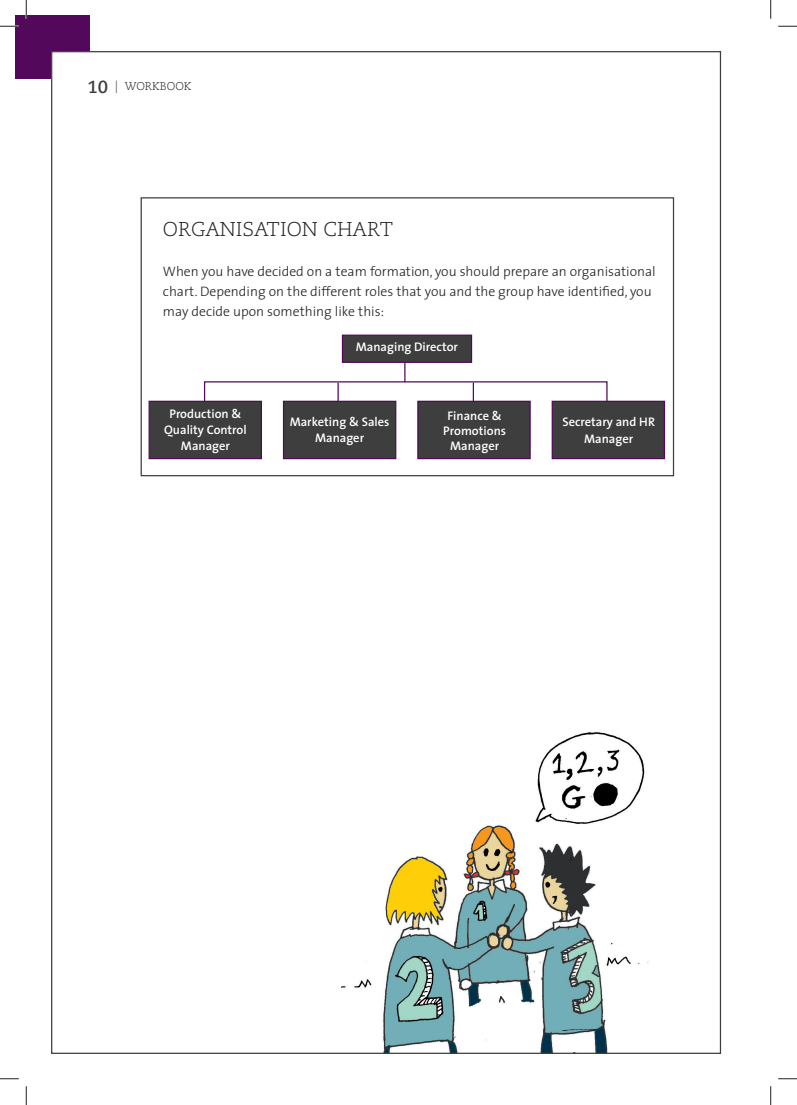
<style>
.page{position:relative;width:797px;height:1105px;background:#fff}
.page>*{position:absolute;margin:0;border:0;box-sizing:border-box;transform-origin:0 0}
.t1{font:300 20px "Caecilia LT Std";color:#231f20}
.t2{font:300 13.75px/20px "The Sans";color:#231f20}
.t3{font:600 12.5px/16.2px "The Sans";color:#fff;text-align:center}
.t4{font:300 11.25px "Caecilia LT Std";color:#231f20}
.s1{font-weight:700;font-size:17.5px;color:#3e3e3f}
.s2{font-size:12.5px;color:#3e3e3f}
</style>
<div class="page">
<img style="left:342px;top:732px;width:306px;height:320px">
<div style="left:141px;top:197px;width:533px;height:279px;border:1px solid #3e3e3f"></div>
<div style="left:26px;top:16px;width:63px;height:35px;background:#53085b"></div>
<div style="left:16px;top:16px;width:35px;height:63px;background:#53085b"></div>
<div style="left:342px;top:335px;width:130px;height:28px;background:#3e3e3f;border:1px solid #53085b"></div>
<svg style="left:203px;top:362px;width:405px;height:41px"></svg>
<div style="left:283px;top:401px;width:113px;height:58px;background:#3e3e3f;border:1px solid #53085b"></div>
<div style="left:148px;top:401px;width:114px;height:58px;background:#3e3e3f;border:1px solid #53085b"></div>
<div style="left:551px;top:401px;width:114px;height:58px;background:#3e3e3f;border:1px solid #53085b"></div>
<div style="left:417px;top:401px;width:113px;height:58px;background:#3e3e3f;border:1px solid #53085b"></div>
<svg style="left:0;top:25px;width:19px;height:2px"></svg>
<svg style="left:778px;top:25px;width:19px;height:2px"></svg>
<svg style="left:0;top:1078px;width:19px;height:1px"></svg>
<svg style="left:778px;top:1078px;width:19px;height:1px"></svg>
<svg style="left:25px;top:0;width:2px;height:19px"></svg>
<svg style="left:25px;top:1086px;width:2px;height:19px"></svg>
<svg style="left:770px;top:0;width:1px;height:19px"></svg>
<svg style="left:770px;top:1086px;width:1px;height:19px"></svg>
<p class="t4" style="left:87px;top:80px;width:106px"><span class="s1">10</span> <span class="s2">|</span> WORKBOOK</p>
<h1 class="t1" style="left:163px;top:218px;width:232px">ORGANISATION CHART</h1>
<p class="t2" style="left:163px;top:261px;width:494px">When you have decided on a team formation, you should prepare an organisational chart. Depending on the different roles that you and the group have identified, you may decide upon something like this:</p>
<p class="t3" style="left:356px;top:339px;width:104px">Managing Director</p>
<p class="t3" style="left:164px;top:405px;width:84px">Production &amp;<br>Quality Control<br>Manager</p>
<p class="t3" style="left:290px;top:413px;width:101px">Marketing &amp; Sales<br>Manager</p>
<p class="t3" style="left:443px;top:407px;width:64px;line-height:15px">Finance &amp;<br>Promotions<br>Manager</p>
<p class="t3" style="left:562px;top:414px;width:94px">Secretary and HR<br>Manager</p>
</div>
